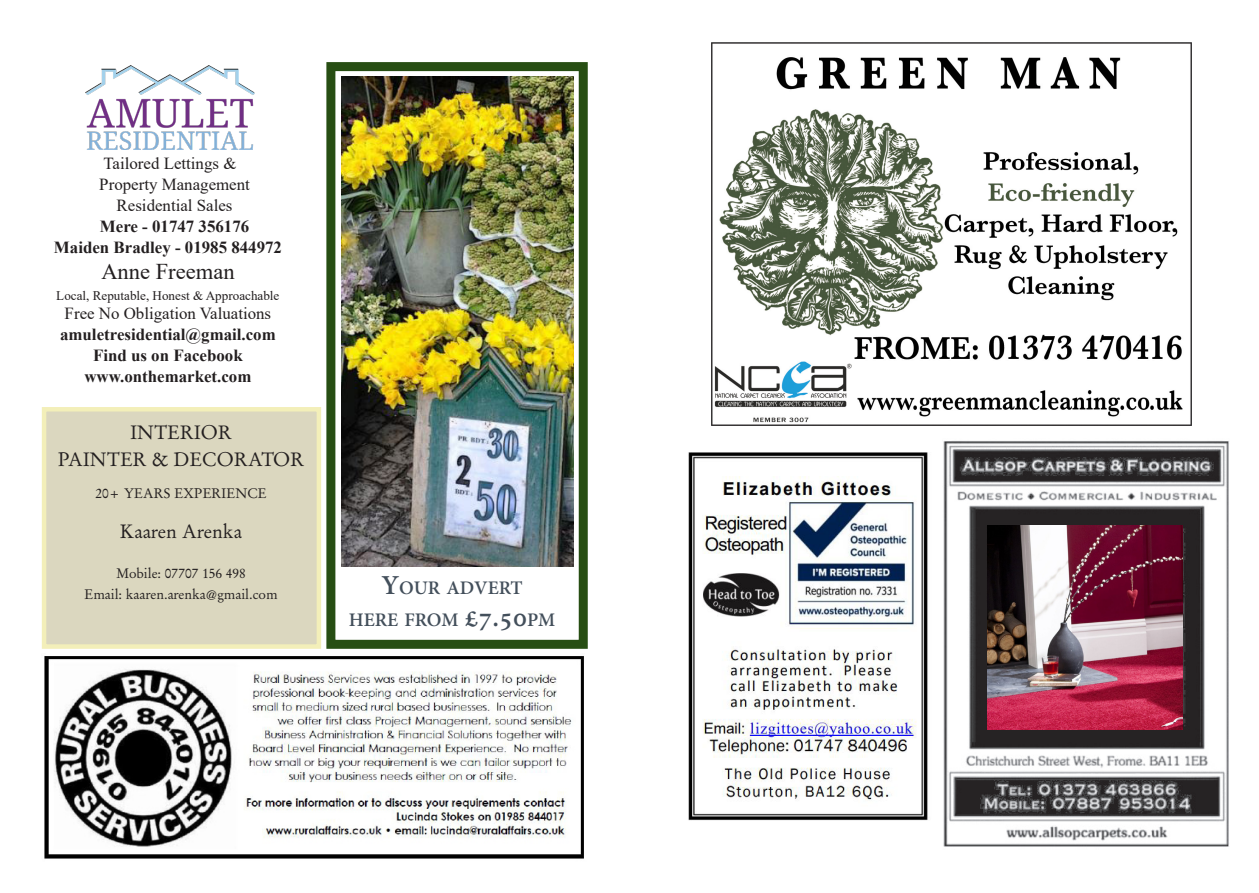
<style>
.page{position:relative;width:1259px;height:893px;background:#fff}
.page>*{position:absolute;margin:0;border:0;box-sizing:border-box;transform-origin:0 0}
.t1{font:22.5px "Times New Roman";color:#231f20}
.t2{font:19.5px/26.7px "Garamond CG";letter-spacing:.015em;color:#231f20;text-align:center}
.t3{font:700 18.9px "Adobe Hebrew";color:#434f5b}
.t4{font:700 16.95px/21px "Times New Roman";color:#231f20;text-align:center}
.t5{font:16.95px "Times New Roman";color:#231f20}
.t6{font:13.95px/20.9px "Garamond CG";color:#231f20;text-align:center}
.t7{font:13.05px "Times New Roman";color:#231f20}
.s1{font-weight:400}
.s2{font-size:27px}
</style>
<div class="page">
<img style="left:44px;top:656px;width:540px;height:203px">
<div style="left:44px;top:409px;width:275px;height:238px;background:#dbd7bf"></div>
<div style="left:42px;top:407px;width:279px;height:242px;border:4px solid #f3efb9"></div>
<img style="left:85px;top:65px;width:170px;height:84px">
<img style="left:341px;top:76px;width:232px;height:491px">
<div style="left:326px;top:62px;width:262px;height:587px;border:9px solid #274e13"></div>
<img style="left:943px;top:441px;width:286px;height:406px">
<img style="left:987px;top:525px;width:195px;height:204px">
<img style="left:688px;top:452px;width:240px;height:369px">
<img style="left:711px;top:43px;width:480px;height:382px">
<p class="t5" style="left:103px;top:151px;width:135px">Tailored Lettings &amp;</p>
<p class="t5" style="left:99px;top:172px;width:152px">Property Management</p>
<p class="t5" style="left:117px;top:194px;width:117px">Residential Sales</p>
<p class="t4" style="left:100px;top:215px;width:151px">Mere - 01747 356176</p>
<p class="t4" style="left:54px;top:236px;width:229px">Maiden Bradley - 01985 844972</p>
<p class="t1" style="left:101px;top:256px;width:135px">Anne Freeman</p>
<p class="t7" style="left:56px;top:286px;width:225px">Local, Reputable, Honest &amp; Approachable</p>
<p class="t4" style="left:60px;top:303px;width:217px"><span class="s1">Free No Obligation Valuations </span>amuletresidential@gmail.com<br>Find us on Facebook www.onthemarket.com</p>
<p class="t2" style="left:58px;top:418px;width:248px">INTERIOR<br>PAINTER &amp; DECORATOR</p>
<p class="t6" style="left:95px;top:482px;width:173px">20+ YEARS EXPERIENCE</p>
<p class="t2" style="left:120px;top:517px;width:123px">Kaaren Arenka</p>
<p class="t6" style="left:85px;top:562px;width:195px">Mobile: 07707 156 498<br>Email: kaaren.arenka@gmail.com</p>
<p class="t3" style="left:381px;top:576px;width:143px"><span class="s2">Y</span>OUR ADVERT</p>
<p class="t3" style="left:349px;top:608px;width:208px">HERE FROM <span class="s2">£7.50</span>PM</p>
</div>
